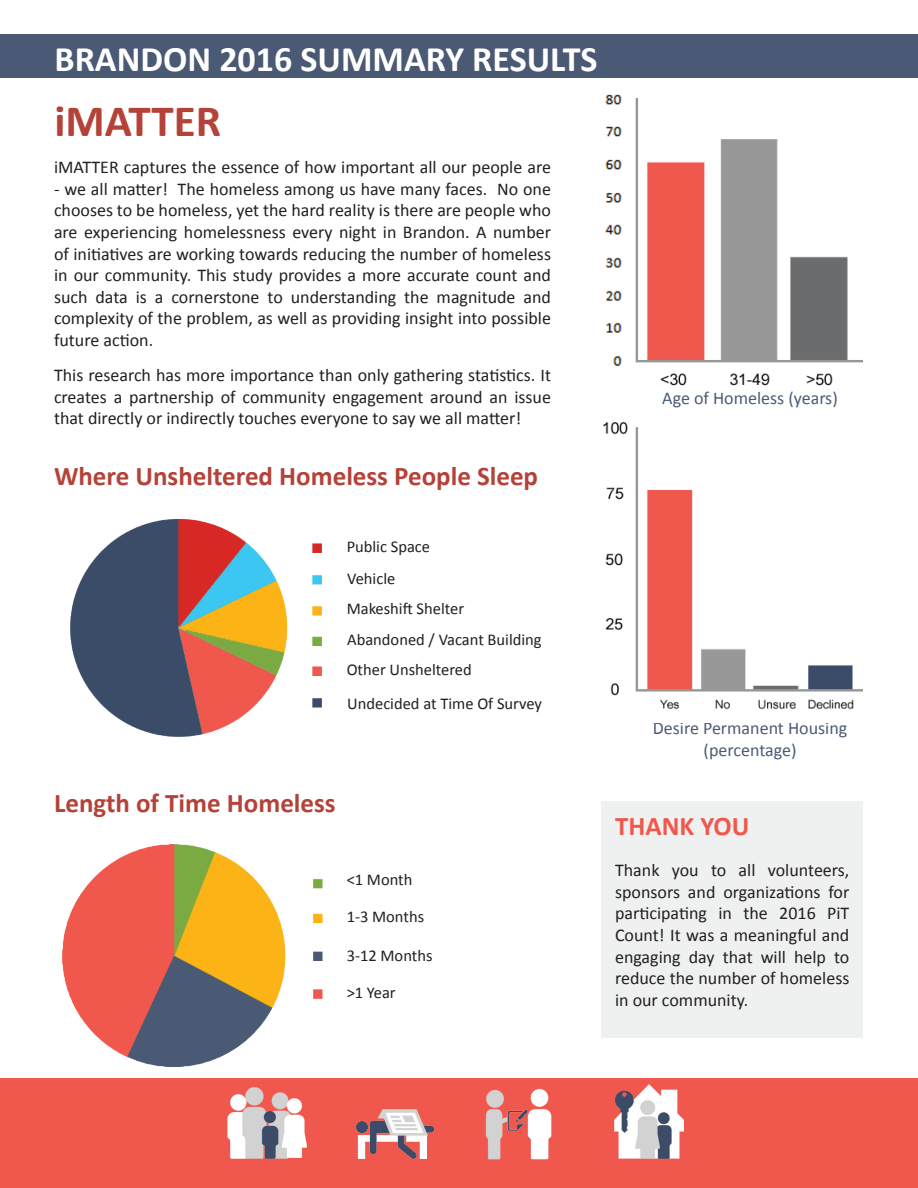
<style>
.page{position:relative;width:918px;height:1188px;background:#fff}
.page>*{position:absolute;margin:0;border:0;box-sizing:border-box;transform-origin:0 0}
.t1{font:700 45px "Calibri";color:#b54239}
.t2{font:700 36px "Calibri";color:#fff}
.t3{font:700 27px "Calibri";color:#b54239}
.t4{font:700 27px "Calibri";color:#f0584d}
.t5{font:18px/21.6px "Calibri";color:#231f20;text-align:justify}
.t6{font:18px/21.6px "Calibri";color:#4b5a74;text-align:center}
.t7{font:16.5px/30.8px "Calibri";color:#231f20}
</style>
<div class="page">
<div style="left:0;top:35px;width:918px;height:43px;background:#4b5a74"></div>
<div style="left:602px;top:801px;width:261px;height:236px;background:#eff1f1"></div>
<img style="left:70px;top:519px;width:252px;height:218px">
<img style="left:55px;top:844px;width:268px;height:235px">
<img style="left:605px;top:94px;width:258px;height:292px">
<div style="left:0;top:1079px;width:918px;height:109px;background:#f0584d"></div>
<img style="left:212px;top:1073px;width:478px;height:87px">
<img style="left:603px;top:422px;width:260px;height:288px">
<h2 class="t2" style="left:55px;top:36px;width:544px">BRANDON 2016 SUMMARY RESULTS</h2>
<h1 class="t1" style="left:55px;top:93px;width:168px">iMATTER</h1>
<p class="t5" style="left:54px;top:157px;width:499px">iMATTER captures the essence of how important all our people are</p>
<p class="t5" style="left:54px;top:178px;width:499px">- we all matter! The homeless among us have many faces. No one chooses to be homeless, yet the hard reality is there are people who are experiencing homelessness every night in Brandon. A number of initiatives are working towards reducing the number of homeless in our community. This study provides a more accurate count and such data is a cornerstone to understanding the magnitude and complexity of the problem, as well as providing insight into possible future action.</p>
<p class="t5" style="left:54px;top:364px;width:499px">This research has more importance than only gathering statistics. It creates a partnership of community engagement around an issue that directly or indirectly touches everyone to say we all matter!</p>
<h3 class="t3" style="left:54px;top:459px;width:486px">Where Unsheltered Homeless People Sleep</h3>
<p class="t6" style="left:662px;top:388px;width:177px">Age of Homeless (years)</p>
<p class="t7" style="left:347px;top:531px;width:197px">Public Space<br>Vehicle<br>Makeshift Shelter<br>Abandoned / Vacant Building<br>Other Unsheltered</p>
<p class="t7" style="left:347px;top:688px;width:196px">Undecided at Time Of Survey</p>
<h3 class="t3" style="left:54px;top:786px;width:283px">Length of Time Homeless</h3>
<p class="t7" style="left:347px;top:864px;width:67px">&lt;1 Month</p>
<p class="t7" style="left:347px;top:902px;width:79px">1-3 Months</p>
<p class="t7" style="left:347px;top:940px;width:87px">3-12 Months</p>
<p class="t7" style="left:347px;top:978px;width:51px">&gt;1 Year</p>
<p class="t6" style="left:653px;top:718px;width:196px">Desire Permanent Housing (percentage)</p>
<h3 class="t4" style="left:615px;top:809px;width:136px">THANK YOU</h3>
<p class="t5" style="left:615px;top:860px;width:236px">Thank you to all volunteers, sponsors and organizations for participating in the 2016 PiT Count! It was a meaningful and engaging day that will help to reduce the number of homeless in our community.</p>
</div>
